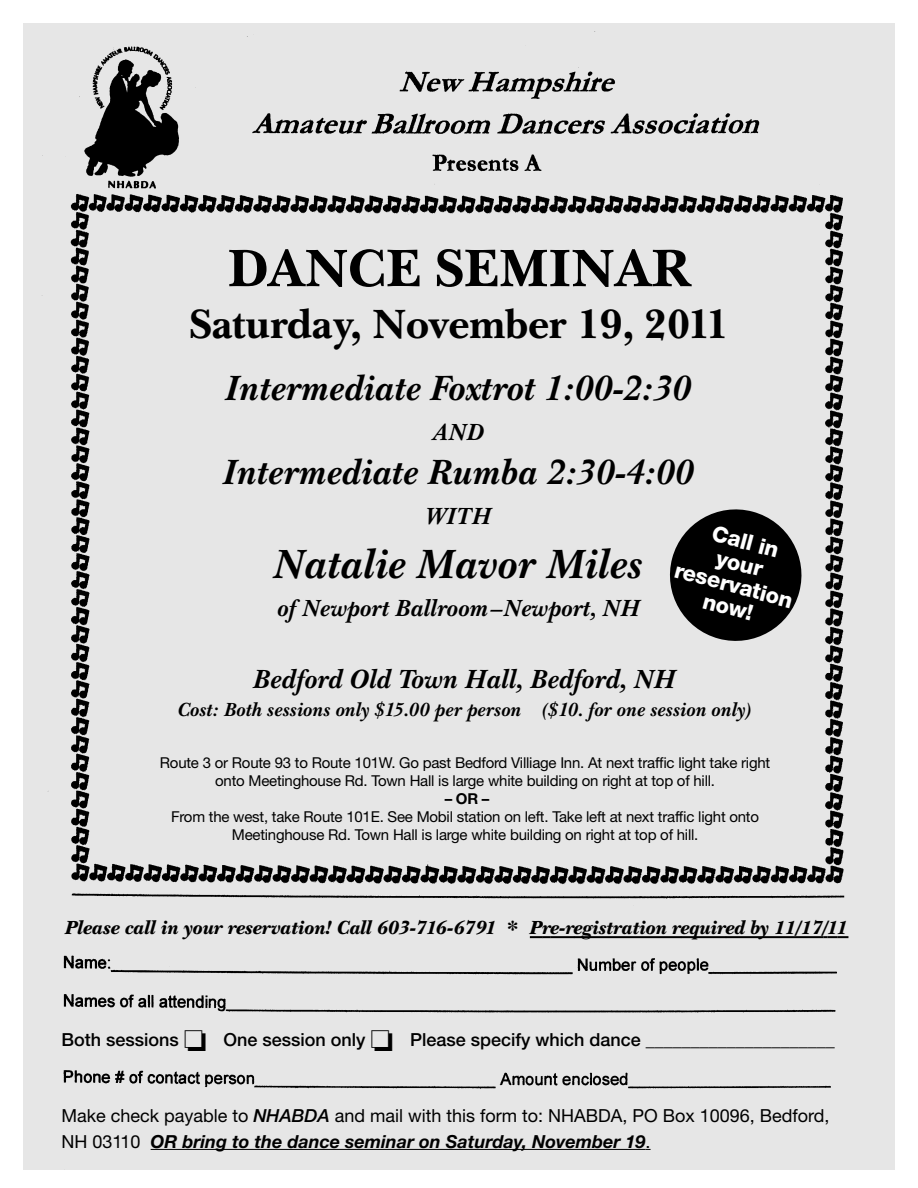
<style>
.page{position:relative;width:918px;height:1188px;background:#fff}
.page>*{position:absolute;margin:0;border:0;box-sizing:border-box;transform-origin:0 0}
.t1{font:700 54px "New Baskerville IT Cby BT";letter-spacing:-.015em;color:#000}
.t2{font:700 42px "New Baskerville IT Cby BT";letter-spacing:-.015em;color:#000}
.t3{font:italic 700 42px "New Baskerville IT Cby BT";letter-spacing:-.015em;color:#000}
.t4{font:italic 700 36px "New Baskerville IT Cby BT";letter-spacing:-.015em;color:#000}
.t5{font:italic 700 27px "New Baskerville IT Cby BT";letter-spacing:-.015em;color:#000}
.t6{font:italic 700 24px "New Baskerville IT Cby BT";letter-spacing:-.015em;color:#000}
.t7{font:800 21.9px/45px "Helvetica Neue";color:#fff;text-align:center}
.t8{font:italic 900 19.5px "New Baskerville IT Cby BT";letter-spacing:-.015em;color:#000}
.t9{font:italic 700 19.5px "New Baskerville IT Cby BT";letter-spacing:-.015em;color:#000}
.t10{font:18px/25.5px "Helvetica Neue";color:#000}
.t11{font:500 18px "Helvetica Neue";color:#000}
.t12{font:15px/18px "Helvetica Neue";letter-spacing:-.015em;color:#000;text-align:center}
.t13{font:700 15px "Helvetica Neue";color:#000}
.s1{font-weight:700;font-size:24px}
.s2{font-weight:500;font-style:italic}
.s3{font-weight:700;font-style:italic}
</style>
<div class="page">
<div style="left:23px;top:23px;width:872px;height:1147px;background:#e6e6e6"></div>
<img style="left:42px;top:36px;width:803px;height:1053px">
<div style="left:110px;top:243px;width:698px;height:400px;background:#e6e6e6"></div>
<div style="left:129px;top:668px;width:672px;height:193px;background:#e6e6e6"></div>
<hr style="left:151px;top:1149px;width:372px;height:1px;background:#000">
<hr style="left:522px;top:1149px;width:124px;height:1px;background:#000">
<div style="left:37px;top:912px;width:839px;height:35px;background:#e6e6e6"></div>
<svg style="left:530px;top:936px;width:21px;height:2px"></svg>
<hr style="left:551px;top:936px;width:23px;height:2px;background:#000">
<hr style="left:574px;top:936px;width:107px;height:2px;background:#000">
<hr style="left:681px;top:936px;width:45px;height:2px;background:#000">
<hr style="left:726px;top:936px;width:97px;height:2px;background:#000">
<svg style="left:823px;top:936px;width:25px;height:2px"></svg>
<div style="left:61px;top:1027px;width:801px;height:36px;background:#e6e6e6"></div>
<svg style="left:663px;top:502px;width:146px;height:146px"></svg>
<h1 class="t1" style="left:227px;top:248px;width:466px">DANCE SEMINAR</h1>
<h2 class="t2" style="left:189px;top:308px;width:541px">Saturday, November 19, 2011</h2>
<h3 class="t4" style="left:226px;top:374px;width:468px">Intermediate Foxtrot 1:00-2:30</h3>
<h3 class="t6" style="left:433px;top:423px;width:53px">AND</h3>
<h3 class="t4" style="left:223px;top:458px;width:473px">Intermediate Rumba 2:30-4:00</h3>
<h3 class="t6" style="left:426px;top:507px;width:68px">WITH</h3>
<h2 class="t3" style="left:274px;top:549px;width:372px">Natalie Mavor Miles</h2>
<h3 class="t6" style="left:278px;top:599px;width:365px">of Newport Ballroom–Newport, NH</h3>
<h3 class="t7" style="left:692px;top:506px;width:123px;rotate:15deg">Call in reservation</h3>
<h3 class="t7" style="left:720px;top:537px;width:53px;text-align:left;rotate:15deg">your now!</h3>
<h3 class="t5" style="left:254px;top:669px;width:425px">Bedford Old Town Hall, Bedford, NH</h3>
<h3 class="t9" style="left:178px;top:702px;width:576px">Cost: Both sessions only $15.00 per person ($10. for one session only)</h3>
<p class="t12" style="left:160px;top:755px;width:612px">Route 3 or Route 93 to Route 101W. Go past Bedford Villiage Inn. At next traffic light take right onto Meetinghouse Rd. Town Hall is large white building on right at top of hill.</p>
<p class="t13" style="left:445px;top:793px;width:46px">– OR –</p>
<p class="t12" style="left:171px;top:809px;width:589px">From the west, take Route 101E. See Mobil station on left. Take left at next traffic light onto<br>Meetinghouse Rd. Town Hall is large white building on right at top of hill.</p>
<h3 class="t8" style="left:65px;top:921px;width:785px">Please call in your reservation! Call 603-716-6791 <span class="s1">*</span> Pre-registration required by 11/17/11</h3>
<p class="t11" style="left:61px;top:1034px;width:775px">Both sessions ❏ One session only ❏ Please specify which dance _____________________</p>
<p class="t10" style="left:61px;top:1105px;width:769px">Make check payable to <span class="s2">NHABDA</span> and mail with this form to: NHABDA, PO Box 10096, Bedford,<br>NH 03110 <span class="s3">OR bring to the dance seminar on Saturday, November 19</span>.</p>
</div>
